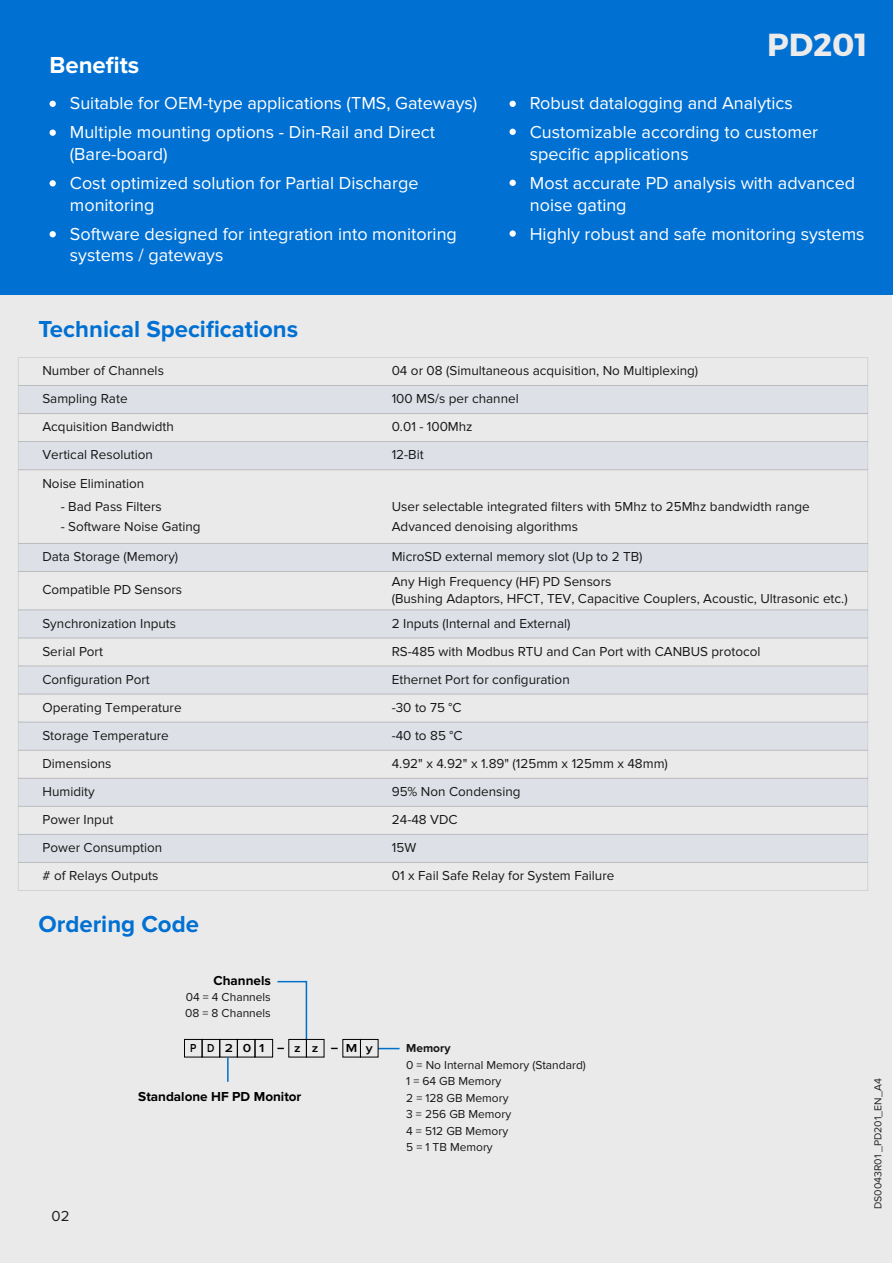
<style>
.page{position:relative;width:893px;height:1263px;background:#fff}
.page>*{position:absolute;margin:0;border:0;box-sizing:border-box;transform-origin:0 0}
.t1{font:700 31.8px "Montserrat";color:#ebebec}
.t2{font:700 24px "Proxima Nova";color:#0070d2}
.t3{font:700 24px "Proxima Nova";color:#fff}
.t4{font:18px/29.1px "Proxima Nova";color:#fff}
.t5{font:15px "Proxima Nova";color:#211e1f}
.t6{font:13.5px/28px "Proxima Nova";color:#181717}
.t7{font:700 13.5px "Proxima Nova";color:#000}
.t8{font:12px/16.5px "Proxima Nova";color:#181717}
.t9{font:600 12px "Proxima Nova";letter-spacing:.645em;color:#000;scale:.86 1}
.t10{font:700 12px "Proxima Nova";color:#181717}
.t11{font:10.5px "Proxima Nova";color:#231f20}
.s1{font-family:"Arial";font-weight:400;font-size:14.25px}
</style>
<div class="page">
<div style="left:1px;top:0;width:891px;height:1263px;background:#eaeaeb"></div>
<div style="left:18px;top:357px;width:850px;height:29px;background:#eaeaeb;border:1px solid #e5e6e6"></div>
<div style="left:18px;top:385px;width:850px;height:29px;background:#dde1e7;border:1px solid #e5e6e6"></div>
<div style="left:18px;top:413px;width:850px;height:29px;background:#eaeaeb;border:1px solid #e5e6e6"></div>
<div style="left:18px;top:441px;width:850px;height:29px;background:#dde1e7;border:1px solid #e5e6e6"></div>
<div style="left:18px;top:469px;width:850px;height:75px;background:#eaeaeb;border:1px solid #e5e6e6"></div>
<div style="left:18px;top:543px;width:850px;height:29px;background:#dde1e7;border:1px solid #e5e6e6"></div>
<div style="left:18px;top:571px;width:850px;height:39px;background:#eaeaeb;border:1px solid #e5e6e6"></div>
<div style="left:18px;top:610px;width:850px;height:28px;background:#dde1e7;border:1px solid #e5e6e6"></div>
<div style="left:18px;top:638px;width:850px;height:28px;background:#eaeaeb;border:1px solid #e5e6e6"></div>
<div style="left:18px;top:666px;width:850px;height:28px;background:#dde1e7;border:1px solid #e5e6e6"></div>
<div style="left:18px;top:694px;width:850px;height:28px;background:#eaeaeb;border:1px solid #e5e6e6"></div>
<div style="left:18px;top:722px;width:850px;height:28px;background:#dde1e7;border:1px solid #e5e6e6"></div>
<div style="left:18px;top:750px;width:850px;height:29px;background:#eaeaeb;border:1px solid #e5e6e6"></div>
<div style="left:18px;top:862px;width:850px;height:29px;background:#eaeaeb;border:1px solid #e5e6e6"></div>
<div style="left:18px;top:834px;width:850px;height:29px;background:#dde1e7;border:1px solid #e5e6e6"></div>
<div style="left:18px;top:778px;width:850px;height:29px;background:#dde1e7;border:1px solid #e5e6e6"></div>
<div style="left:0;top:0;width:893px;height:294px;background:#0070d2"></div>
<svg style="left:50px;top:101px;width:6px;height:6px"></svg>
<svg style="left:50px;top:130px;width:6px;height:6px"></svg>
<svg style="left:50px;top:180px;width:6px;height:6px"></svg>
<svg style="left:50px;top:231px;width:6px;height:6px"></svg>
<div style="left:509px;top:101px;width:7px;height:6px;background:#fff;border-radius:50%"></div>
<div style="left:509px;top:129px;width:7px;height:6px;background:#fff;border-radius:50%"></div>
<div style="left:509px;top:180px;width:7px;height:6px;background:#fff;border-radius:50%"></div>
<svg style="left:509px;top:230px;width:7px;height:7px"></svg>
<svg style="left:277px;top:980px;width:31px;height:61px"></svg>
<svg style="left:378px;top:1048px;width:22px;height:1px"></svg>
<div style="left:202px;top:1039px;width:18px;height:18px;border:1px solid #000"></div>
<div style="left:220px;top:1039px;width:18px;height:18px;border:1px solid #000"></div>
<div style="left:237px;top:1039px;width:18px;height:18px;border:1px solid #000"></div>
<div style="left:255px;top:1039px;width:18px;height:18px;border:1px solid #000"></div>
<div style="left:289px;top:1039px;width:18px;height:18px;border:1px solid #000"></div>
<div style="left:306px;top:1039px;width:18px;height:18px;border:1px solid #000"></div>
<div style="left:343px;top:1039px;width:18px;height:18px;border:1px solid #000"></div>
<div style="left:360px;top:1039px;width:18px;height:18px;border:1px solid #000"></div>
<div style="left:184px;top:1039px;width:18px;height:18px;border:1px solid #000"></div>
<hr style="left:227px;top:1057px;width:2px;height:25px;background:#0070c8">
<h2 class="t3" style="left:50px;top:51px;width:91px">Benefits</h2>
<h3 class="t4" style="left:70px;top:89px;width:409px">Suitable for OEM-type applications (TMS, Gateways)<br>Multiple mounting options - Din-Rail and Direct</h3>
<h3 class="t4" style="left:70px;top:140px;width:350px">(Bare-board)<br>Cost optimized solution for Partial Discharge</h3>
<h3 class="t4" style="left:70px;top:190px;width:389px">monitoring<br>Software designed for integration into monitoring</h3>
<h3 class="t4" style="left:70px;top:241px;width:155px">systems / gateways</h3>
<h1 class="t1" style="left:767px;top:25px;width:102px">PD201</h1>
<h3 class="t4" style="left:530px;top:89px;width:290px">Robust datalogging and Analytics<br>Customizable according to customer</h3>
<h3 class="t4" style="left:530px;top:140px;width:327px">specific applications<br>Most accurate PD analysis with advanced</h3>
<h3 class="t4" style="left:530px;top:190px;width:336px">noise gating<br>Highly robust and safe monitoring systems</h3>
<h2 class="t2" style="left:38px;top:315px;width:261px">Technical Specifications</h2>
<p class="t6" style="left:42px;top:357px;width:133px">Number of Channels<br>Sampling Rate<br>Acquisition Bandwidth<br>Vertical Resolution<br>Noise Elimination</p>
<p class="t6" style="left:61px;top:493px;width:103px">- Bad Pass Filters</p>
<p class="t6" style="left:61px;top:513px;width:141px">- Software Noise Gating</p>
<p class="t6" style="left:392px;top:357px;width:308px">04 or 08 (Simultaneous acquisition, No Multiplexing)<br>100 MS/s per channel<br>0.01 - 100Mhz<br>12-Bit</p>
<p class="t6" style="left:392px;top:493px;width:420px">User selectable integrated filters with 5Mhz to 25Mhz bandwidth range</p>
<p class="t6" style="left:392px;top:513px;width:188px">Advanced denoising algorithms</p>
<p class="t6" style="left:42px;top:543px;width:137px">Data Storage (Memory)</p>
<p class="t6" style="left:392px;top:544px;width:252px;line-height:25px">MicroSD external memory slot (Up to 2 TB)<br>Any High Frequency (HF) PD Sensors</p>
<p class="t6" style="left:392px;top:586px;width:457px;line-height:25.2px">(Bushing Adaptors, HFCT, TEV, Capacitive Couplers, Acoustic, Ultrasonic etc.)<br>2 Inputs (Internal and External)</p>
<p class="t6" style="left:42px;top:576px;width:141px">Compatible PD Sensors</p>
<p class="t6" style="left:42px;top:609px;width:135px">Synchronization Inputs</p>
<p class="t6" style="left:42px;top:637px;width:109px">Serial Port<br>Configuration Port</p>
<p class="t6" style="left:392px;top:637px;width:370px">RS-485 with Modbus RTU and Can Port with CANBUS protocol<br>Ethernet Port for configuration</p>
<p class="t6" style="left:42px;top:693px;width:141px">Operating Temperature<br>Storage Temperature<br>Dimensions</p>
<p class="t6" style="left:392px;top:693px;width:278px">-30 to 75 °C<br>-40 to 85 °C<br>4.92" x 4.92" x 1.89" (125mm x 125mm x 48mm)</p>
<p class="t6" style="left:42px;top:778px;width:54px">Humidity</p>
<p class="t6" style="left:392px;top:778px;width:130px">95% Non Condensing</p>
<p class="t6" style="left:43px;top:806px;width:121px">Power Input<br>Power Consumption</p>
<p class="t6" style="left:392px;top:806px;width:67px">24-48 VDC<br>15W</p>
<p class="t6" style="left:43px;top:862px;width:117px"># of Relays Outputs</p>
<p class="t6" style="left:392px;top:862px;width:224px">01 x Fail Safe Relay for System Failure</p>
<h2 class="t2" style="left:38px;top:910px;width:162px">Ordering Code</h2>
<p class="t7" style="left:213px;top:973px;width:59px">Channels</p>
<p class="t5" style="left:52px;top:1208px;width:19px">02</p>
<p class="t8" style="left:185px;top:989px;width:87px">04 = 4 Channels<br>08 = 8 Channels</p>
<p class="t9" style="left:190px;top:1041px;width:214px">P D 201 <span class="s1">-</span>zz <span class="s1">-</span>My</p>
<p class="t7" style="left:138px;top:1088px;width:165px">Standalone HF PD Monitor</p>
<p class="t10" style="left:406px;top:1041px;width:46px">Memory</p>
<p class="t8" style="left:406px;top:1057px;width:181px">0 = No Internal Memory (Standard)<br>1 = 64 GB Memory<br>2 = 128 GB Memory<br>3 = 256 GB Memory<br>4 = 512 GB Memory<br>5 = 1 TB Memory</p>
<p class="t11" style="left:872px;top:1209px;width:132px;rotate:-90deg">DS0043R01 _PD201_EN_A4</p>
</div>
